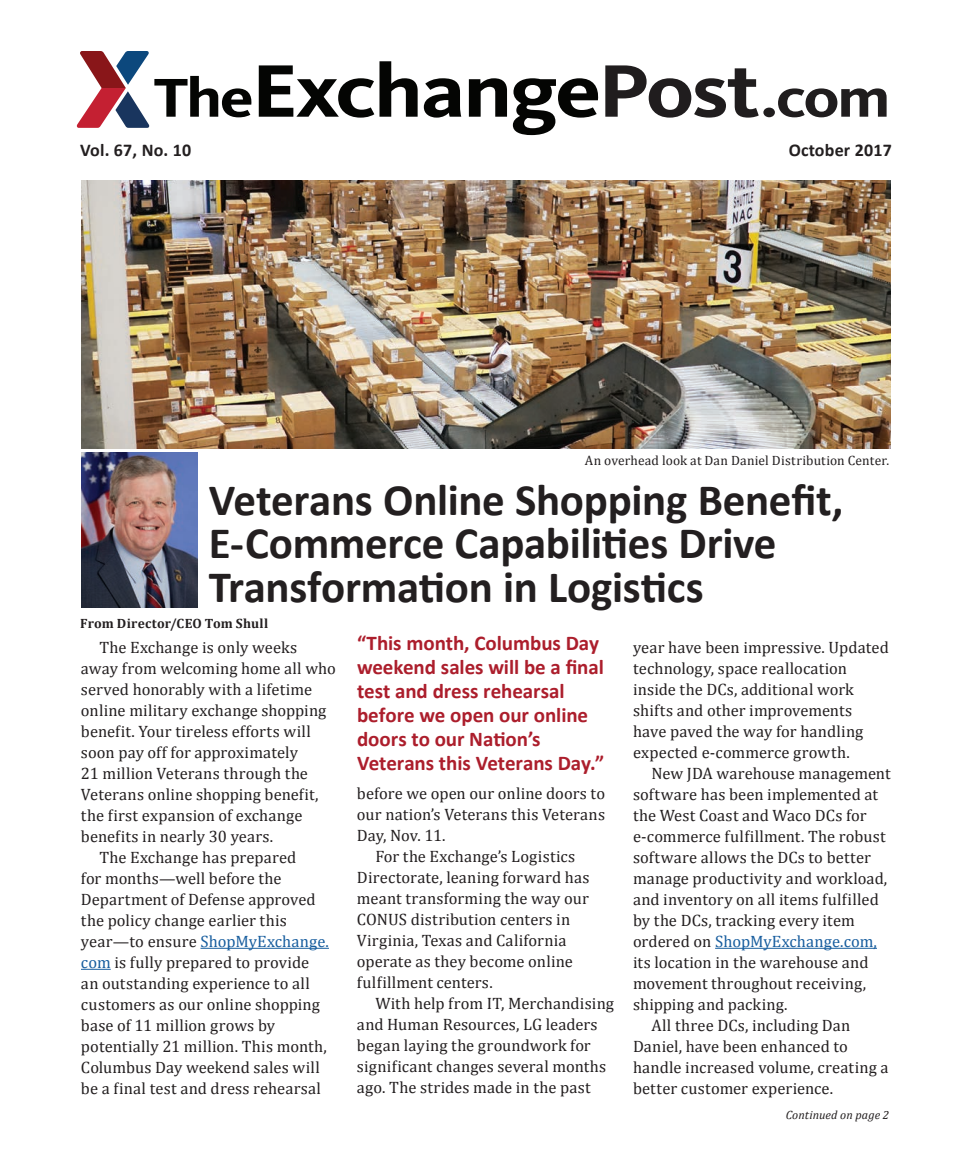
<style>
.page{position:relative;width:972px;height:1175px;background:#fff}
.page>*{position:absolute;margin:0;border:0;box-sizing:border-box;transform-origin:0 0}
.t1{font:700 76.95px "Kievit";letter-spacing:-.025em;color:#040503;scale:1.15 1}
.t2{font:700 45px/43.5px "Calibri";letter-spacing:-.005em;color:#231f20}
.t3{font:700 21px/24px "Calibri";letter-spacing:-.005em;color:#ac1e2c}
.t4{font:700 18px "Calibri";letter-spacing:.01em;color:#231f20}
.t5{font:16.5px/21px "Cambria";letter-spacing:.005em;color:#231f20}
.t6{font:16.5px "Cambria";letter-spacing:.005em;color:#175d9e}
.t7{font:13.5px "Cambria";letter-spacing:.01em;color:#231f20}
.t8{font:700 13.5px "Cambria";letter-spacing:.02em;color:#231f20}
.t9{font:italic 12px "Cambria";letter-spacing:.005em;color:#231f20}
.s1{font-size:56.55px}
.s2{color:#201d1e}
.s3{font-size:56.55px;color:#201d1e}
.s4{color:#231f20}
.s5{color:#175d9e}
</style>
<div class="page">
<hr style="left:200px;top:947px;width:129px;height:1px;background:#175d9e">
<hr style="left:81px;top:968px;width:30px;height:1px;background:#175d9e">
<svg style="left:76px;top:51px;width:74px;height:77px"></svg>
<img style="left:81px;top:452px;width:116px;height:156px">
<hr style="left:715px;top:947px;width:162px;height:1px;background:#175d9e">
<img style="left:81px;top:180px;width:810px;height:269px">
<h1 class="t1" style="left:153px;top:44px;width:642px"><span class="s1">The</span>Exchange <span class="s2">Post</span><span class="s3">.com</span></h1>
<p class="t4" style="left:80px;top:139px;width:112px">Vol. 67, No. 10</p>
<p class="t4" style="left:789px;top:139px;width:105px">October 2017</p>
<p class="t7" style="left:585px;top:452px;width:306px">An overhead look at Dan Daniel Distribution Center.</p>
<h2 class="t2" style="left:209px;top:476px;width:636px">Veterans Online Shopping Benefit,<br>E-Commerce Capabilities Drive<br>Transformation in Logistics</h2>
<p class="t5" style="left:633px;top:637px;width:257px">year have been impressive. Updated technology, space reallocation inside the DCs, additional work shifts and other improvements have paved the way for handling expected e-commerce growth.</p>
<p class="t5" style="left:651px;top:763px;width:241px">New JDA warehouse management</p>
<p class="t5" style="left:633px;top:784px;width:247px">software has been implemented at</p>
<p class="t5" style="left:633px;top:805px;width:235px">the West Coast and Waco DCs for</p>
<p class="t5" style="left:633px;top:826px;width:254px">e-commerce fulfillment. The robust</p>
<p class="t5" style="left:633px;top:847px;width:239px">software allows the DCs to better</p>
<p class="t5" style="left:633px;top:868px;width:256px">manage productivity and workload,</p>
<p class="t5" style="left:633px;top:889px;width:247px">and inventory on all items fulfilled</p>
<p class="t5" style="left:633px;top:910px;width:223px">by the DCs, tracking every item</p>
<p class="t6" style="left:633px;top:932px;width:245px"><span class="s4">ordered on</span> ShopMyExchange.com,</p>
<p class="t5" style="left:633px;top:952px;width:237px">its location in the warehouse and</p>
<p class="t5" style="left:633px;top:973px;width:235px">movement throughout receiving,</p>
<p class="t5" style="left:633px;top:994px;width:156px">shipping and packing.</p>
<p class="t5" style="left:651px;top:1015px;width:201px">All three DCs, including Dan</p>
<p class="t5" style="left:633px;top:1036px;width:217px">Daniel, have been enhanced to</p>
<p class="t5" style="left:633px;top:1057px;width:257px">handle increased volume, creating a</p>
<p class="t5" style="left:633px;top:1078px;width:202px">better customer experience.</p>
<p class="t8" style="left:80px;top:614px;width:190px">From Director/CEO Tom Shull</p>
<p class="t3" style="left:357px;top:630px;width:249px">“This month, Columbus Day weekend sales will be a final test and dress rehearsal before we open our online doors to our Nation’s<br>Veterans this Veterans Day.”</p>
<p class="t5" style="left:99px;top:637px;width:200px">The Exchange is only weeks</p>
<p class="t5" style="left:81px;top:658px;width:257px">away from welcoming home all who</p>
<p class="t5" style="left:81px;top:679px;width:233px">served honorably with a lifetime</p>
<p class="t5" style="left:81px;top:700px;width:247px">online military exchange shopping</p>
<p class="t5" style="left:81px;top:721px;width:231px">benefit. Your tireless efforts will</p>
<p class="t5" style="left:81px;top:742px;width:219px">soon pay off for approximately</p>
<p class="t5" style="left:81px;top:763px;width:229px">21 million Veterans through the</p>
<p class="t5" style="left:81px;top:784px;width:239px">Veterans online shopping benefit,</p>
<p class="t5" style="left:81px;top:805px;width:223px">the first expansion of exchange</p>
<p class="t5" style="left:81px;top:826px;width:194px">benefits in nearly 30 years.</p>
<p class="t5" style="left:99px;top:847px;width:199px">The Exchange has prepared</p>
<p class="t5" style="left:81px;top:868px;width:202px">for months—well before the</p>
<p class="t5" style="left:81px;top:889px;width:236px">Department of Defense approved</p>
<p class="t5" style="left:81px;top:910px;width:207px">the policy change earlier this</p>
<p class="t6" style="left:81px;top:932px;width:249px"><span class="s4">year—to ensure</span> ShopMyExchange.</p>
<p class="t5" style="left:81px;top:952px;width:230px"><span class="s5">com</span> is fully prepared to provide</p>
<p class="t5" style="left:81px;top:973px;width:230px">an outstanding experience to all</p>
<p class="t5" style="left:81px;top:994px;width:241px">customers as our online shopping</p>
<p class="t5" style="left:81px;top:1015px;width:196px">base of 11 million grows by</p>
<p class="t5" style="left:81px;top:1036px;width:247px">potentially 21 million. This month,</p>
<p class="t5" style="left:81px;top:1057px;width:240px">Columbus Day weekend sales will</p>
<p class="t5" style="left:81px;top:1078px;width:242px">be a final test and dress rehearsal</p>
<p class="t5" style="left:357px;top:783px;width:250px">before we open our online doors to</p>
<p class="t5" style="left:357px;top:804px;width:250px">our nation’s Veterans this Veterans</p>
<p class="t5" style="left:357px;top:825px;width:90px">Day, Nov. 11.</p>
<p class="t5" style="left:375px;top:846px;width:201px">For the Exchange’s Logistics</p>
<p class="t5" style="left:357px;top:867px;width:234px">Directorate, leaning forward has</p>
<p class="t5" style="left:357px;top:888px;width:233px">meant transforming the way our</p>
<p class="t5" style="left:357px;top:909px;width:215px">CONUS distribution centers in</p>
<p class="t5" style="left:357px;top:930px;width:211px">Virginia, Texas and California</p>
<p class="t5" style="left:357px;top:951px;width:217px">operate as they become online</p>
<p class="t5" style="left:357px;top:972px;width:137px">fulfillment centers.</p>
<p class="t5" style="left:375px;top:993px;width:240px">With help from IT, Merchandising</p>
<p class="t5" style="left:357px;top:1014px;width:242px">and Human Resources, LG leaders</p>
<p class="t5" style="left:357px;top:1035px;width:235px">began laying the groundwork for</p>
<p class="t5" style="left:357px;top:1056px;width:251px">significant changes several months</p>
<p class="t5" style="left:357px;top:1077px;width:235px">ago. The strides made in the past</p>
<p class="t9" style="left:786px;top:1106px;width:105px">Continued on page 2</p>
</div>
